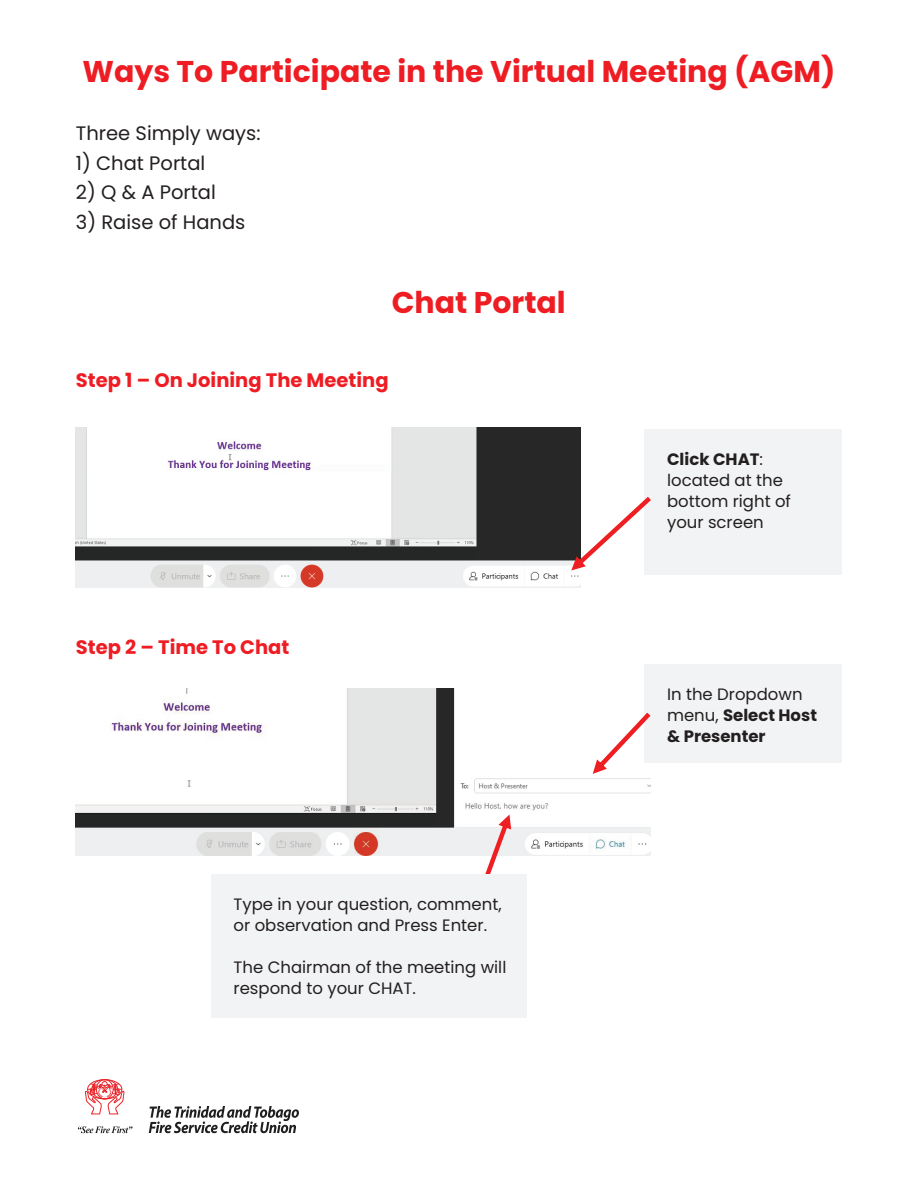
<style>
.page{position:relative;width:918px;height:1188px;background:#fff}
.page>*{position:absolute;margin:0;border:0;box-sizing:border-box;transform-origin:0 0}
.t1{font:700 30px "Poppins";color:#ee1d23}
.t2{font:19.5px "Poppins";color:#231f20}
.t3{font:700 19.5px "Poppins";color:#ee1d23}
.t4{font:16.5px/21px "Poppins";color:#231f20}
.t5{font:700 16.5px/21px "Poppins";color:#231f20}
.s1{font-weight:700}
.s2{font-weight:400}
</style>
<div class="page">
<div style="left:645px;top:430px;width:197px;height:145px;background:#f2f3f4"></div>
<img style="left:76px;top:427px;width:504px;height:160px">
<svg style="left:571px;top:497px;width:80px;height:73px"></svg>
<img style="left:76px;top:688px;width:574px;height:167px">
<svg style="left:466px;top:815px;width:45px;height:59px"></svg>
<div style="left:645px;top:664px;width:197px;height:99px;background:#f2f3f4"></div>
<div style="left:211px;top:874px;width:316px;height:144px;background:#f2f3f4"></div>
<svg style="left:593px;top:713px;width:57px;height:61px"></svg>
<svg style="left:149px;top:1106px;width:150px;height:27px"></svg>
<svg style="left:78px;top:1126px;width:55px;height:7px"></svg>
<div style="left:87px;top:1080px;width:35px;height:19px;border:1px solid #ea2429;border-radius:50%"></div>
<div style="left:92px;top:1080px;width:26px;height:19px;border:1px solid #ea2429;border-radius:50%"></div>
<svg style="left:85px;top:1081px;width:39px;height:33px"></svg>
<h1 class="t1" style="left:83px;top:54px;width:754px">Ways To Participate in the Virtual Meeting (AGM)</h1>
<p class="t2" style="left:76px;top:121px;width:186px">Three Simply ways:</p>
<p class="t2" style="left:76px;top:151px;width:131px">1) Chat Portal</p>
<p class="t2" style="left:76px;top:181px;width:141px">2) Q &amp; A Portal</p>
<p class="t2" style="left:76px;top:211px;width:171px">3) Raise of Hands</p>
<h1 class="t1" style="left:392px;top:285px;width:176px">Chat Portal</h1>
<p class="t3" style="left:76px;top:369px;width:314px">Step 1 – On Joining The Meeting</p>
<p class="t3" style="left:76px;top:636px;width:215px">Step 2 – Time To Chat</p>
<p class="t4" style="left:234px;top:894px;width:270px">Type in your question, comment, or observation and Press Enter.</p>
<p class="t4" style="left:234px;top:957px;width:274px">The Chairman of the meeting will respond to your CHAT.</p>
<p class="t4" style="left:667px;top:449px;width:126px"><span class="s1">Click CHAT</span>: located at the bottom right of your screen</p>
<p class="t5" style="left:667px;top:684px;width:152px"><span class="s2">In the Dropdown menu,</span> Select Host &amp; Presenter</p>
</div>
